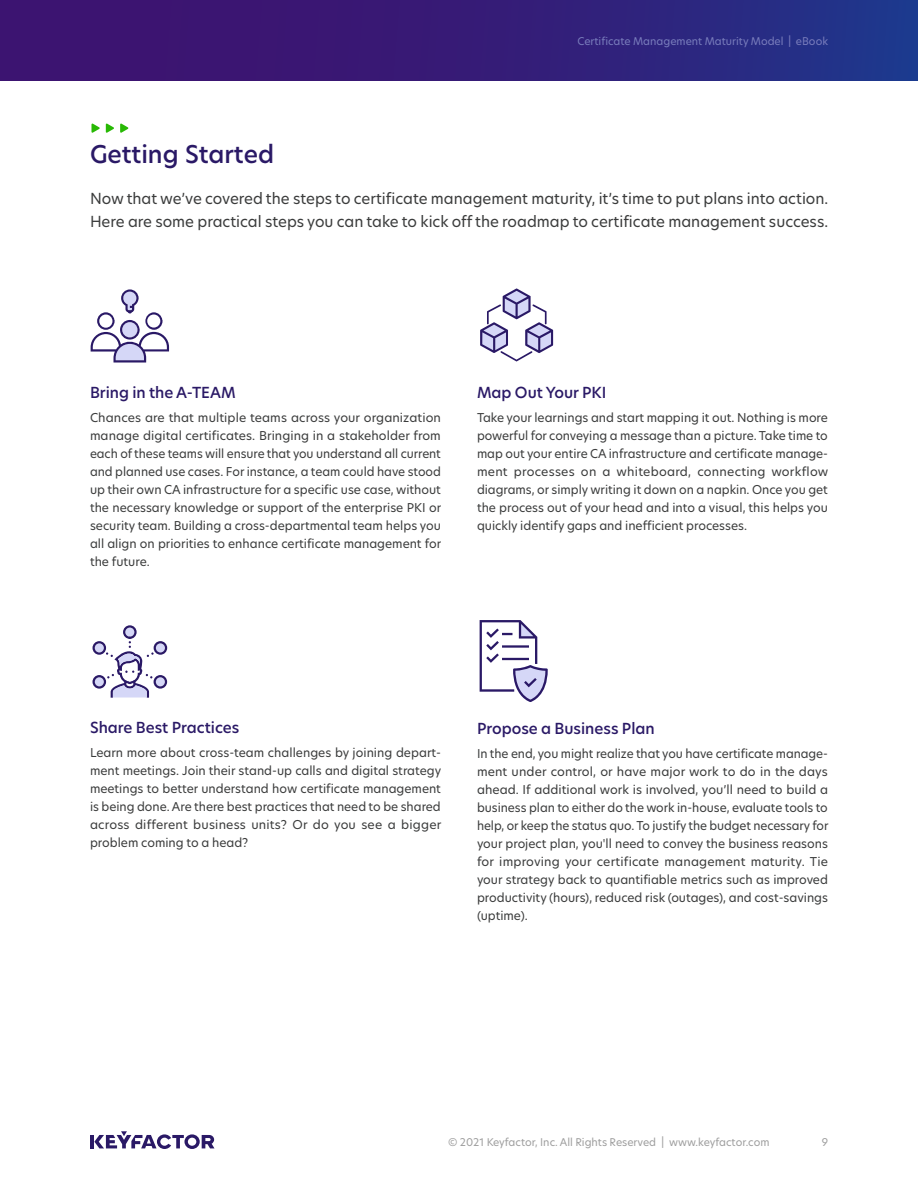
<style>
.page{position:relative;width:918px;height:1188px;background:#fff}
.page>*{position:absolute;margin:0;border:0;box-sizing:border-box;transform-origin:0 0}
.t1{font:500 24px "Hero New";color:#2a1966}
.Body_5{font:15px/22.5px "Hero New";color:#3b3c3c}
.Body_5-2{font:500 15px "Hero New";color:#2a1966}
.Body_Normal{font:12px/18px "Hero New";color:#3b3c3c;text-align:justify}
.t2{font:10.5px "Hero New";color:#9e9e9e}
.t3{font:10.5px "Hero New";color:#797dbc}
</style>
<div class="page">
<div style="left:0;top:0;width:918px;height:81px;background:linear-gradient(to right,#420c6b,#233188)"></div>
<hr style="left:90px;top:1135px;width:4px;height:13px;background:#2a1966">
<svg style="left:94px;top:1131px;width:121px;height:18px"></svg>
<svg style="left:92px;top:123px;width:8px;height:10px"></svg>
<svg style="left:106px;top:123px;width:8px;height:10px"></svg>
<svg style="left:120px;top:123px;width:8px;height:10px"></svg>
<svg style="left:480px;top:620px;width:68px;height:82px"></svg>
<svg style="left:480px;top:289px;width:73px;height:72px"></svg>
<svg style="left:92px;top:625px;width:75px;height:73px"></svg>
<svg style="left:91px;top:289px;width:78px;height:74px"></svg>
<p class="t3" style="left:577px;top:34px;width:252px">Certificate Management Maturity Model | eBook</p>
<h2 class="t1" style="left:90px;top:138px;width:186px">Getting Started</h2>
<p class="Body_5" style="left:90px;top:187px;width:740px">Now that we’ve covered the steps to certificate management maturity, it’s time to put plans into action.<br>Here are some practical steps you can take to kick off the roadmap to certificate management success.</p>
<p class="Body_5-2" style="left:90px;top:382px;width:147px">Bring in the A-TEAM</p>
<p class="Body_Normal" style="left:90px;top:408px;width:353px">Chances are that multiple teams across your organization manage digital certificates. Bringing in a stakeholder from each of these teams will ensure that you understand all current and planned use cases. For instance, a team could have stood up their own CA infrastructure for a specific use case, without the necessary knowledge or support of the enterprise PKI or security team. Building a cross-departmental team helps you all align on priorities to enhance certificate management for the future.</p>
<p class="Body_5-2" style="left:477px;top:383px;width:131px">Map Out Your PKI</p>
<p class="Body_Normal" style="left:477px;top:409px;width:353px">Take your learnings and start mapping it out. Nothing is more powerful for conveying a message than a picture. Take time to map out your entire CA infrastructure and certificate manage&shy;ment processes on a whiteboard, connecting workflow diagrams, or simply writing it down on a napkin. Once you get the process out of your head and into a visual, this helps you quickly identify gaps and inefficient processes.</p>
<p class="Body_5-2" style="left:90px;top:718px;width:151px">Share Best Practices</p>
<p class="Body_Normal" style="left:90px;top:744px;width:353px">Learn more about cross-team challenges by joining depart&shy;ment meetings. Join their stand-up calls and digital strategy meetings to better understand how certificate management is being done. Are there best practices that need to be shared across different business units? Or do you see a bigger problem coming to a head?</p>
<p class="Body_5-2" style="left:477px;top:718px;width:179px">Propose a Business Plan</p>
<p class="Body_Normal" style="left:477px;top:744px;width:353px">In the end, you might realize that you have certificate manage&shy;ment under control, or have major work to do in the days ahead. If additional work is involved, you’ll need to build a business plan to either do the work in-house, evaluate tools to help, or keep the status quo. To justify the budget necessary for your project plan, you'll need to convey the business reasons for improving your certificate management maturity. Tie your strategy back to quantifiable metrics such as improved productivity (hours), reduced risk (outages), and cost-savings (uptime).</p>
<p class="t2" style="left:448px;top:1135px;width:323px">© 2021 Keyfactor, Inc. All Rights Reserved | www.keyfactor.com</p>
<p class="t2" style="left:822px;top:1135px;width:8px">9</p>
</div>
